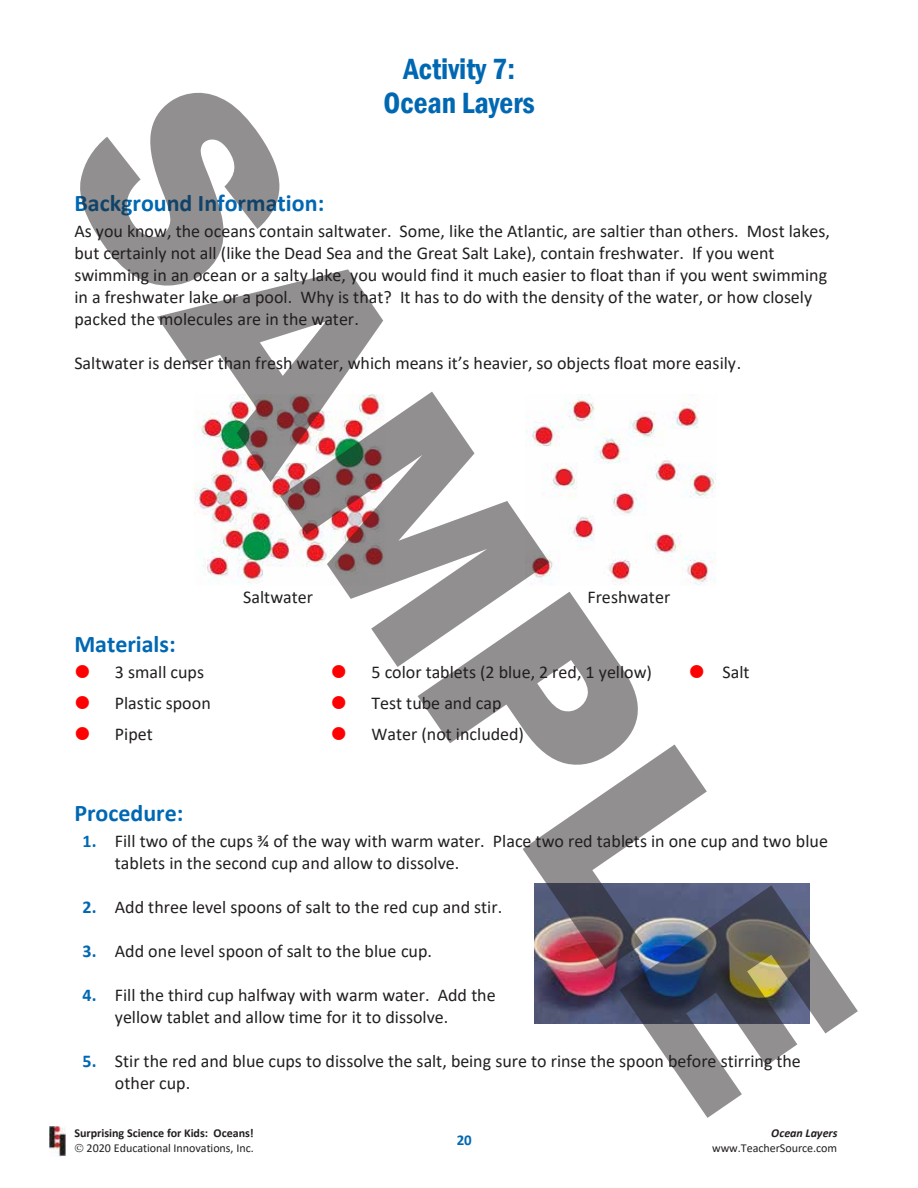
<style>
.page{position:relative;width:918px;height:1188px;background:#fff}
.page>*{position:absolute;margin:0;border:0;box-sizing:border-box;transform-origin:0 0}
.t1{font:900 257.55px "Arial";color:#231f20}
.t2{font:600 condensed 30px/34px "Franklin Gothic";color:#0068b3;text-align:center}
.t3{font:700 24px "Calibri";color:#0068b3}
.t4{font:18px/21.9px "Calibri";color:#231f20}
.t5{font:700 15px "Calibri";color:#0068b3}
.t6{font:12px "Calibri";letter-spacing:-.005em;color:#231f20}
.t7{font:700 12px "Calibri";color:#231f20}
.t8{font:italic 700 12px "Calibri";color:#231f20}
.s1{font-weight:700;color:#0068b3}
</style>
<div class="page">
<img style="left:49px;top:1127px;width:17px;height:30px">
<img style="left:194px;top:395px;width:190px;height:189px">
<img style="left:526px;top:395px;width:190px;height:190px">
<img style="left:534px;top:884px;width:276px;height:140px">
<h2 class="t2" style="left:383px;top:51px;width:153px">Activity 7:<br>Ocean Layers</h2>
<h1 class="t1" style="left:277px;top:6px;width:1171px;rotate:55deg">SAMPLE</h1>
<h3 class="t3" style="left:74px;top:186px;width:252px">Background Information:</h3>
<p class="t4" style="left:74px;top:220px;width:757px">As you know, the oceans contain saltwater. Some, like the Atlantic, are saltier than others. Most lakes, but certainly not all (like the Dead Sea and the Great Salt Lake), contain freshwater. If you went swimming in an ocean or a salty lake, you would find it much easier to float than if you went swimming in a freshwater lake or a pool. Why is that? It has to do with the density of the water, or how closely packed the molecules are in the water.</p>
<p class="t4" style="left:74px;top:352px;width:668px">Saltwater is denser than fresh water, which means it’s heavier, so objects float more easily.</p>
<p class="t4" style="left:243px;top:586px;width:71px">Saltwater</p>
<p class="t4" style="left:587px;top:586px;width:84px">Freshwater</p>
<h3 class="t3" style="left:74px;top:627px;width:103px">Materials:</h3>
<p class="t4" style="left:115px;top:661px;width:91px">3 small cups</p>
<p class="t4" style="left:371px;top:661px;width:282px">5 color tablets (2 blue, 2 red, 1 yellow)</p>
<p class="t4" style="left:722px;top:661px;width:29px">Salt</p>
<p class="t4" style="left:115px;top:692px;width:97px">Plastic spoon</p>
<p class="t4" style="left:371px;top:692px;width:132px">Test tube and cap</p>
<p class="t4" style="left:115px;top:723px;width:39px">Pipet</p>
<p class="t4" style="left:371px;top:723px;width:154px">Water (not included)</p>
<h3 class="t3" style="left:74px;top:796px;width:111px">Procedure:</h3>
<p class="t4" style="left:115px;top:830px;width:715px;text-indent:-32px"><span class="s1">1.</span> Fill two of the cups ¾ of the way with warm water. Place two red tablets in one cup and two blue tablets in the second cup and allow to dissolve.</p>
<p class="t4" style="left:83px;top:896px;width:421px"><span class="s1">2.</span> Add three level spoons of salt to the red cup and stir.</p>
<p class="t4" style="left:83px;top:940px;width:351px"><span class="s1">3.</span> Add one level spoon of salt to the blue cup.</p>
<p class="t4" style="left:115px;top:984px;width:382px;text-indent:-32px"><span class="s1">4.</span> Fill the third cup halfway with warm water. Add the yellow tablet and allow time for it to dissolve.</p>
<p class="t4" style="left:115px;top:1050px;width:688px;text-indent:-32px"><span class="s1">5.</span> Stir the red and blue cups to dissolve the salt, being sure to rinse the spoon before stirring the other cup.</p>
<p class="t7" style="left:74px;top:1125px;width:181px">Surprising Science for Kids: Oceans!</p>
<p class="t8" style="left:771px;top:1125px;width:68px">Ocean Layers</p>
<p class="t6" style="left:87px;top:1140px;width:169px">2020 Educational Innovations, Inc.</p>
<p class="t6" style="left:712px;top:1140px;width:127px">www.TeacherSource.com</p>
<p class="t5" style="left:457px;top:1129px;width:17px">20</p>
</div>
